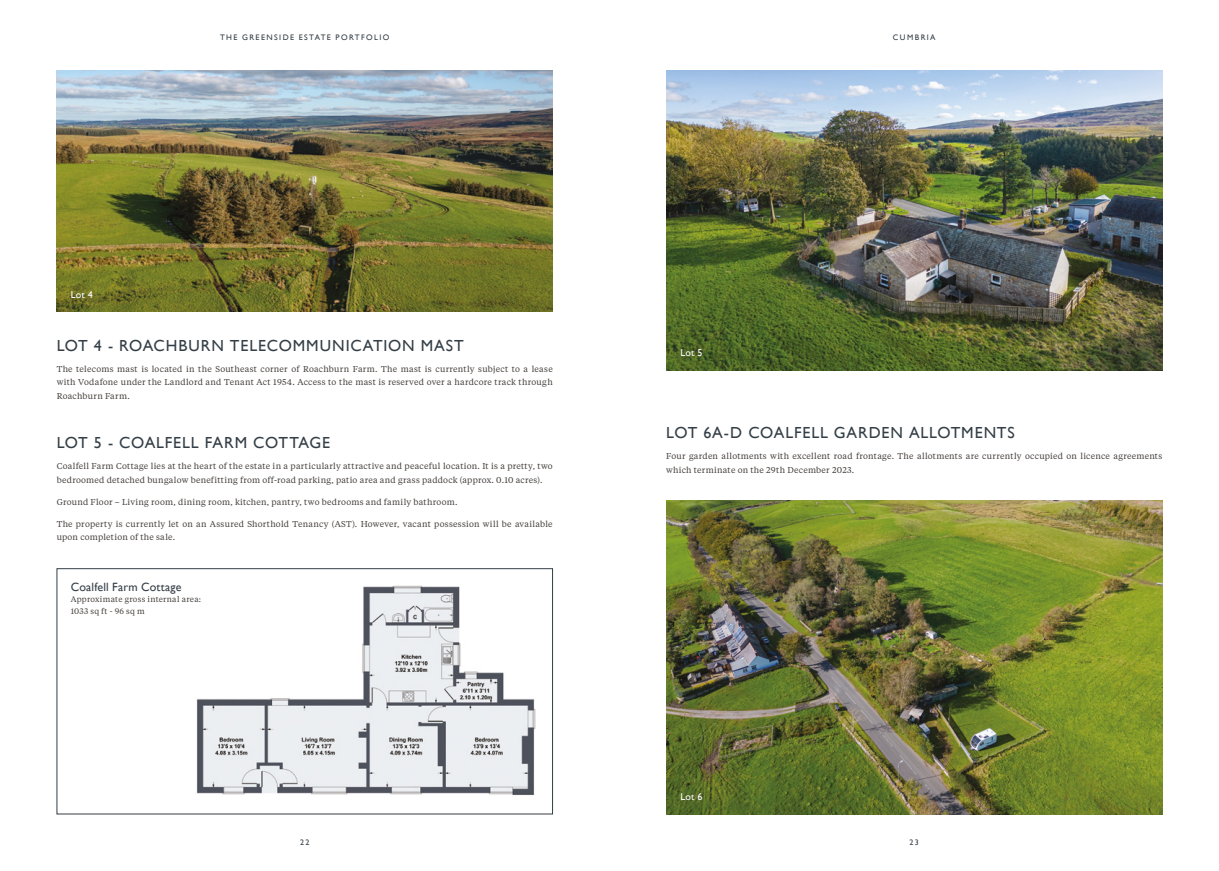
<style>
.page{position:relative;width:1219px;height:871px;background:#fff}
.page>*{position:absolute;margin:0;border:0;box-sizing:border-box;transform-origin:0 0}
.t1{font:16px "Gill Alt One";letter-spacing:.05em;color:#333e46}
.t2{font:12px "Gill Alt One";letter-spacing:.01em;color:#333e46}
.t3{font:10px "Gill Alt One";letter-spacing:.02em;color:#fff}
.t4{font:8.5px/13.5px "Tiempos Text";letter-spacing:.03em;color:#443f3b}
.t5{font:8px/11.5px "Tiempos Text";letter-spacing:.035em;color:#443f3b}
.t6{font:8px "Gill Alt One";letter-spacing:.175em;color:#333e46}
</style>
<div class="page">
<img style="left:57px;top:71px;width:496px;height:241px">
<img style="left:196px;top:585px;width:340px;height:210px">
<div style="left:57px;top:568px;width:496px;height:246px;border:1px solid #333e46"></div>
<img style="left:666px;top:71px;width:496px;height:299px">
<img style="left:666px;top:500px;width:496px;height:314px">
<p class="t3" style="left:71px;top:288px;width:24px">Lot 4</p>
<p class="t6" style="left:220px;top:32px;width:171px">THE GREENSIDE ESTATE PORTFOLIO</p>
<p class="t6" style="left:893px;top:32px;width:44px">CUMBRIA</p>
<h1 class="t1" style="left:57px;top:336px;width:409px">LOT 4 - ROACHBURN TELECOMMUNICATION MAST</h1>
<p class="t4" style="left:57px;top:362px;width:498px;text-align:justify">The telecoms mast is located in the Southeast corner of Roachburn Farm. The mast is currently subject to a lease with Vodafone under the Landlord and Tenant Act 1954. Access to the mast is reserved over a hardcore track through Roachburn Farm.</p>
<h1 class="t1" style="left:57px;top:433px;width:275px">LOT 5 - COALFELL FARM COTTAGE</h1>
<p class="t4" style="left:57px;top:458px;width:498px">Coalfell Farm Cottage lies at the heart of the estate in a particularly attractive and peaceful location. It is a pretty, two bedroomed detached bungalow benefitting from off-road parking, patio area and grass paddock (approx. 0.10 acres).</p>
<p class="t4" style="left:57px;top:494px;width:402px">Ground Floor – Living room, dining room, kitchen, pantry, two bedrooms and family bathroom.</p>
<p class="t4" style="left:57px;top:516px;width:498px">The property is currently let on an Assured Shorthold Tenancy (AST). However, vacant possession will be available upon completion of the sale.</p>
<h2 class="t2" style="left:71px;top:579px;width:112px">Coalfell Farm Cottage</h2>
<p class="t5" style="left:71px;top:593px;width:132px">Approximate gross internal area:<br>1033 sq ft - 96 sq m</p>
<p class="t3" style="left:680px;top:347px;width:24px">Lot 5</p>
<h1 class="t1" style="left:666px;top:423px;width:350px">LOT 6A-D COALFELL GARDEN ALLOTMENTS</h1>
<p class="t4" style="left:666px;top:448px;width:498px">Four garden allotments with excellent road frontage. The allotments are currently occupied on licence agreements which terminate on the 29th December 2023.</p>
<p class="t3" style="left:680px;top:790px;width:24px">Lot 6</p>
<p class="t6" style="left:300px;top:837px;width:11px">22</p>
<p class="t6" style="left:910px;top:837px;width:11px">23</p>
</div>
